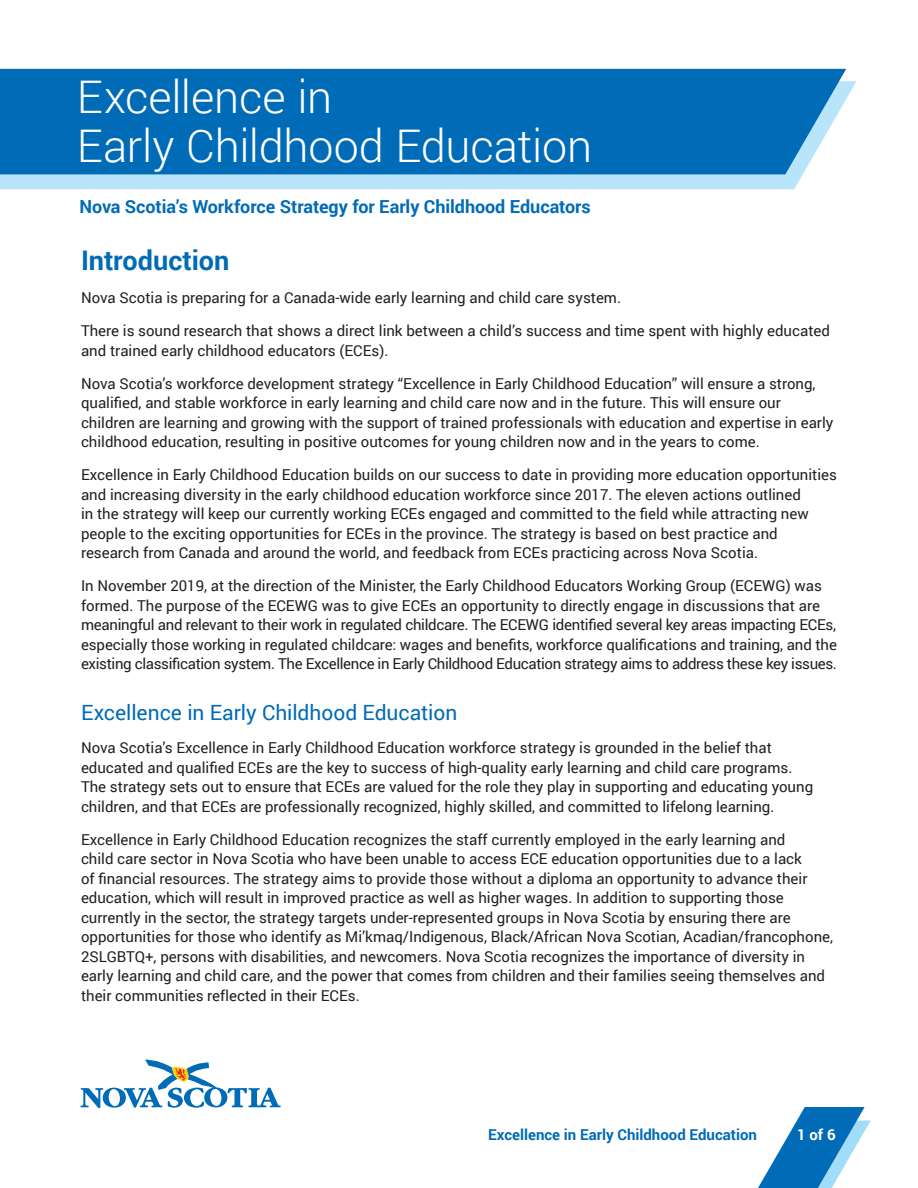
<style>
.page{position:relative;width:918px;height:1188px;background:#fff}
.page>*{position:absolute;margin:0;border:0;box-sizing:border-box;transform-origin:0 0}
.t1{font:300 45px/48.8px "Roboto";letter-spacing:-.005em;color:#fff}
.t2{font:700 27px "Roboto";color:#006bb6}
.t3{font:21px "Roboto";color:#006bb6}
.t4{font:700 18px "Roboto";letter-spacing:-.005em;color:#006bb6}
.t5{font:15px/19.5px "Roboto";color:#231f20}
.t6{font:700 15px "Roboto";color:#006bb6}
.t7{font:700 15px "Roboto";color:#fff}
</style>
<div class="page">
<svg style="left:758px;top:1107px;width:113px;height:81px"></svg>
<svg style="left:0;top:81px;width:857px;height:108px;background:#bde5f9"></svg>
<div style="left:0;top:69px;width:846px;height:105px;background:#006bb6"></div>
<svg style="left:80px;top:1059px;width:201px;height:49px"></svg>
<h1 class="t1" style="left:77px;top:71px;width:517px">Excellence in<br>Early Childhood Education</h1>
<p class="t4" style="left:80px;top:193px;width:513px">Nova Scotia’s Workforce Strategy for Early Childhood Educators</p>
<h2 class="t2" style="left:81px;top:242px;width:150px">Introduction</h2>
<p class="t5" style="left:81px;top:288px;width:542px">Nova Scotia is preparing for a Canada-wide early learning and child care system.</p>
<p class="t5" style="left:81px;top:321px;width:751px">There is sound research that shows a direct link between a child’s success and time spent with highly educated and trained early childhood educators (ECEs).</p>
<p class="t5" style="left:81px;top:373px;width:754px">Nova Scotia’s workforce development strategy “Excellence in Early Childhood Education” will ensure a strong, qualified, and stable workforce in early learning and child care now and in the future. This will ensure our children are learning and growing with the support of trained professionals with education and expertise in early childhood education, resulting in positive outcomes for young children now and in the years to come.</p>
<p class="t5" style="left:81px;top:465px;width:758px">Excellence in Early Childhood Education builds on our success to date in providing more education opportunities and increasing diversity in the early childhood education workforce since 2017. The eleven actions outlined<br>in the strategy will keep our currently working ECEs engaged and committed to the field while attracting new people to the exciting opportunities for ECEs in the province. The strategy is based on best practice and research from Canada and around the world, and feedback from ECEs practicing across Nova Scotia.</p>
<p class="t5" style="left:81px;top:576px;width:758px">In November 2019, at the direction of the Minister, the Early Childhood Educators Working Group (ECEWG) was formed. The purpose of the ECEWG was to give ECEs an opportunity to directly engage in discussions that are meaningful and relevant to their work in regulated childcare. The ECEWG identified several key areas impacting ECEs, especially those working in regulated childcare: wages and benefits, workforce qualifications and training, and the existing classification system. The Excellence in Early Childhood Education strategy aims to address these key issues.</p>
<h3 class="t3" style="left:81px;top:698px;width:378px">Excellence in Early Childhood Education</h3>
<p class="t5" style="left:81px;top:738px;width:734px">Nova Scotia’s Excellence in Early Childhood Education workforce strategy is grounded in the belief that educated and qualified ECEs are the key to success of high-quality early learning and child care programs.<br>The strategy sets out to ensure that ECEs are valued for the role they play in supporting and educating young children, and that ECEs are professionally recognized, highly skilled, and committed to lifelong learning.</p>
<p class="t5" style="left:81px;top:829px;width:754px">Excellence in Early Childhood Education recognizes the staff currently employed in the early learning and<br>child care sector in Nova Scotia who have been unable to access ECE education opportunities due to a lack<br>of financial resources. The strategy aims to provide those without a diploma an opportunity to advance their education, which will result in improved practice as well as higher wages. In addition to supporting those currently in the sector, the strategy targets under-represented groups in Nova Scotia by ensuring there are opportunities for those who identify as Mi’kmaq/Indigenous, Black/African Nova Scotian, Acadian/francophone, 2SLGBTQ+, persons with disabilities, and newcomers. Nova Scotia recognizes the importance of diversity in early learning and child care, and the power that comes from children and their families seeing themselves and their communities reflected in their ECEs.</p>
<p class="t6" style="left:488px;top:1124px;width:270px">Excellence in Early Childhood Education</p>
<p class="t7" style="left:797px;top:1125px;width:40px">1 of 6</p>
</div>
